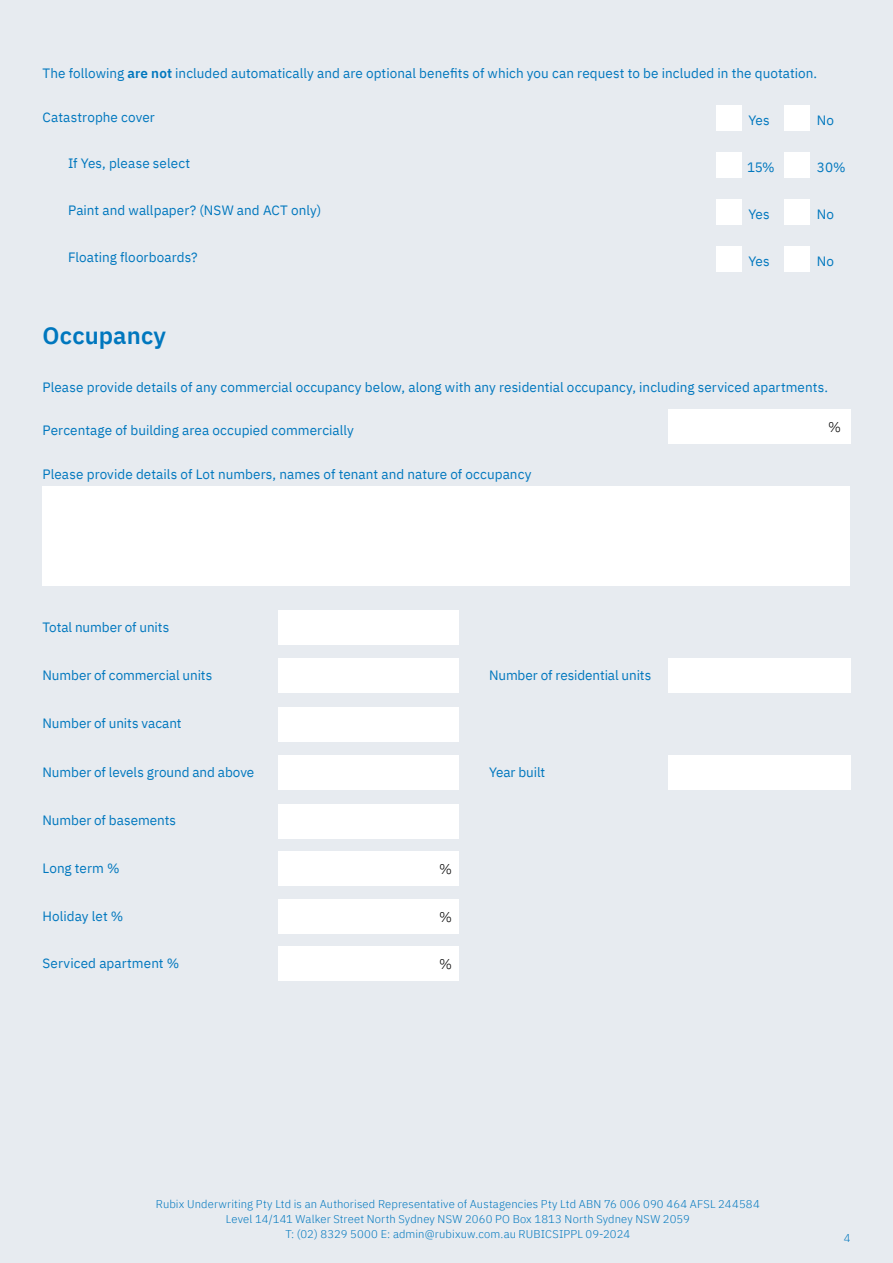
<style>
.page{position:relative;width:893px;height:1263px;background:#e7ebf0}
.page>*{position:absolute;margin:0;border:0;box-sizing:border-box;transform-origin:0 0}
.t1{font:600 24px "IBM Plex Sans";letter-spacing:.005em;color:#0077be}
.t2{font:300 14.25px "IBM Plex Sans";color:#000}
.t3{font:13.5px "IBM Plex Sans";letter-spacing:.005em;color:#0077be}
.t4{font:300 11.25px/15px "IBM Plex Sans";letter-spacing:.01em;color:#0077be;text-align:center}
.s1{font-weight:600}
</style>
<div class="page">
<div style="left:716px;top:105px;width:26px;height:26px;background:#fff"></div>
<div style="left:784px;top:105px;width:26px;height:26px;background:#fff"></div>
<div style="left:716px;top:199px;width:26px;height:26px;background:#fff"></div>
<div style="left:784px;top:199px;width:26px;height:26px;background:#fff"></div>
<div style="left:716px;top:246px;width:26px;height:25px;background:#fff"></div>
<div style="left:784px;top:246px;width:26px;height:25px;background:#fff"></div>
<div style="left:716px;top:152px;width:26px;height:26px;background:#fff"></div>
<div style="left:784px;top:152px;width:26px;height:26px;background:#fff"></div>
<div style="left:668px;top:409px;width:182px;height:35px;background:#fff"></div>
<div style="left:43px;top:487px;width:807px;height:99px;background:#fff"></div>
<div style="left:279px;top:611px;width:180px;height:34px;background:#fff"></div>
<div style="left:279px;top:756px;width:180px;height:34px;background:#fff"></div>
<div style="left:668px;top:756px;width:182px;height:34px;background:#fff"></div>
<div style="left:279px;top:708px;width:180px;height:34px;background:#fff"></div>
<div style="left:278px;top:659px;width:181px;height:34px;background:#fff"></div>
<div style="left:668px;top:659px;width:182px;height:34px;background:#fff"></div>
<div style="left:279px;top:804px;width:180px;height:34px;background:#fff"></div>
<div style="left:279px;top:851px;width:180px;height:35px;background:#fff"></div>
<div style="left:279px;top:899px;width:180px;height:34px;background:#fff"></div>
<div style="left:279px;top:946px;width:180px;height:35px;background:#fff"></div>
<p class="t3" style="left:43px;top:63px;width:776px">The following <span class="s1">are not</span> included automatically and are optional benefits of which you can request to be included in the quotation.</p>
<p class="t3" style="left:43px;top:106px;width:114px">Catastrophe cover</p>
<p class="t3" style="left:748px;top:110px;width:23px">Yes</p>
<p class="t3" style="left:817px;top:110px;width:19px">No</p>
<p class="t3" style="left:68px;top:153px;width:124px">If Yes, please select</p>
<p class="t3" style="left:747px;top:157px;width:29px">15%</p>
<p class="t3" style="left:817px;top:157px;width:30px">30%</p>
<p class="t3" style="left:68px;top:200px;width:255px">Paint and wallpaper? (NSW and ACT only)</p>
<p class="t3" style="left:748px;top:203px;width:23px">Yes</p>
<p class="t3" style="left:817px;top:203px;width:19px">No</p>
<p class="t3" style="left:68px;top:247px;width:131px">Floating floorboards?</p>
<p class="t3" style="left:748px;top:250px;width:23px">Yes</p>
<p class="t3" style="left:817px;top:250px;width:19px">No</p>
<h1 class="t1" style="left:43px;top:316px;width:125px">Occupancy</h1>
<p class="t3" style="left:43px;top:377px;width:787px">Please provide details of any commercial occupancy below, along with any residential occupancy, including serviced apartments.</p>
<p class="t3" style="left:43px;top:420px;width:313px">Percentage of building area occupied commercially</p>
<p class="t2" style="left:828px;top:416px;width:14px">%</p>
<p class="t3" style="left:43px;top:464px;width:490px">Please provide details of Lot numbers, names of tenant and nature of occupancy</p>
<p class="t3" style="left:43px;top:617px;width:128px">Total number of units</p>
<p class="t3" style="left:43px;top:665px;width:171px">Number of commercial units</p>
<p class="t3" style="left:489px;top:665px;width:164px">Number of residential units</p>
<p class="t3" style="left:43px;top:713px;width:141px">Number of units vacant</p>
<p class="t3" style="left:43px;top:762px;width:213px">Number of levels ground and above</p>
<p class="t3" style="left:489px;top:762px;width:58px">Year built</p>
<p class="t3" style="left:43px;top:810px;width:135px">Number of basements</p>
<p class="t3" style="left:43px;top:858px;width:79px">Long term %</p>
<p class="t3" style="left:43px;top:905px;width:82px">Holiday let %</p>
<p class="t3" style="left:43px;top:953px;width:138px">Serviced apartment %</p>
<p class="t2" style="left:439px;top:953px;width:14px">%</p>
<p class="t2" style="left:439px;top:858px;width:14px">%</p>
<p class="t2" style="left:439px;top:906px;width:14px">%</p>
<p class="t4" style="left:156px;top:1195px;width:605px">Rubix Underwriting Pty Ltd is an Authorised Representative of Austagencies Pty Ltd ABN 76 006 090 464 AFSL 244584<br>Level 14/141 Walker Street North Sydney NSW 2060 PO Box 1813 North Sydney NSW 2059<br>T: (02) 8329 5000 E: admin@rubixuw.com.au RUBICSIPPL 09-2024</p>
<p class="t4" style="left:844px;top:1229px;width:8px">4</p>
</div>
